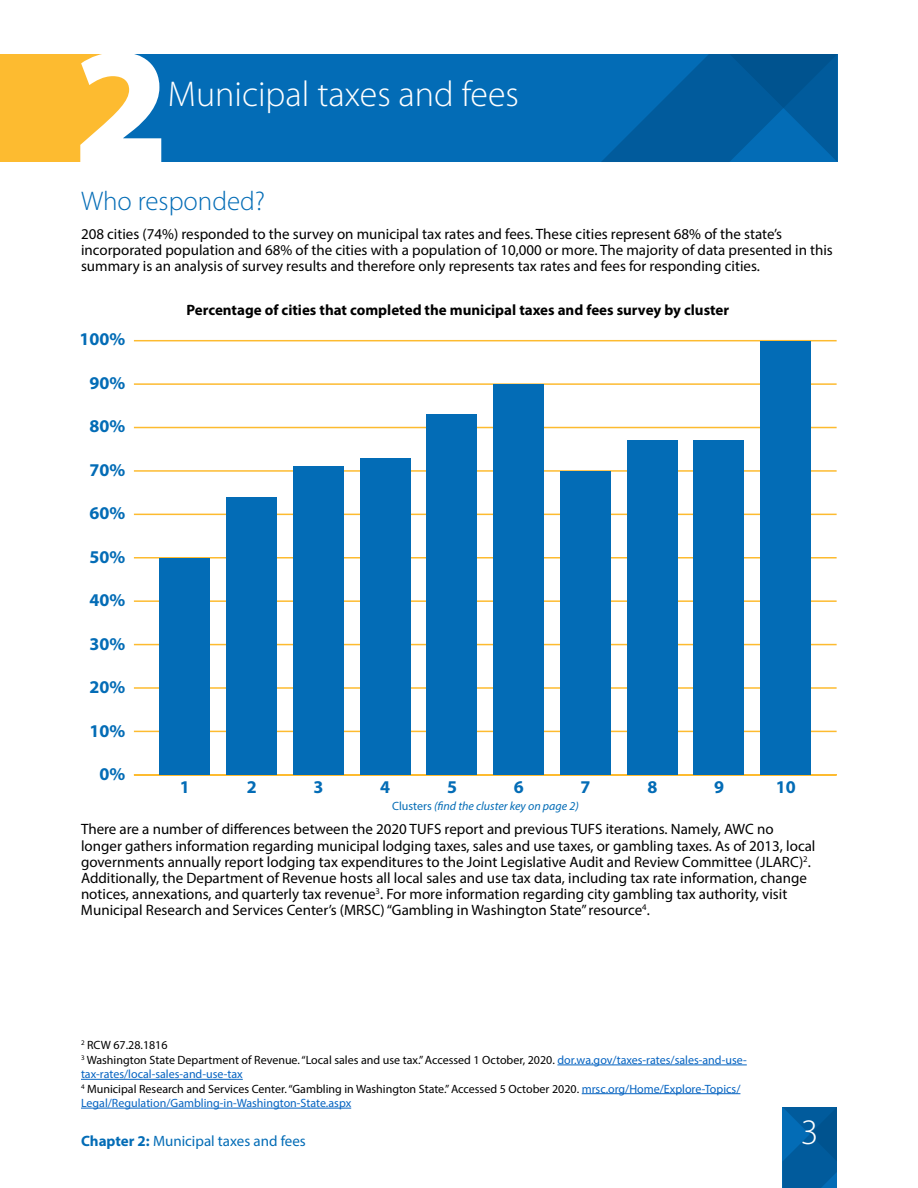
<style>
.page{position:relative;width:918px;height:1188px;background:#fff}
.page>*{position:absolute;margin:0;border:0;box-sizing:border-box;transform-origin:0 0}
.t1{font:900 168.3px "Myriad Pro";color:#fff}
.t2{font:300 36px "Myriad Pro";color:#fff}
.t3{font:300 27px "Myriad Pro";color:#036cb6}
.t4{font:700 18px "Myriad Pro";color:#036cb6}
.t5{font:15px/16.2px "Myriad Pro";color:#000}
.t6{font:700 15px "Myriad Pro";color:#000}
.t7{font:15px "Myriad Pro";color:#036cb6}
.t8{font:12px/14.4px "Myriad Pro";color:#000}
.t9{font:italic 12px "Myriad Pro";color:#036cb6}
.s1{font-style:normal}
.s2{color:#0563c1}
.s3{font-weight:700}
</style>
<div class="page">
<hr style="left:557px;top:1065px;width:190px;height:1px;background:#0563c1">
<hr style="left:81px;top:1079px;width:162px;height:1px;background:#0563c1">
<hr style="left:582px;top:1093px;width:158px;height:1px;background:#0563c1">
<hr style="left:81px;top:1108px;width:270px;height:1px;background:#0563c1">
<svg style="left:782px;top:1107px;width:55px;height:81px;background:#015d9f"></svg>
<div style="left:0;top:54px;width:837px;height:108px;background:#036cb6"></div>
<div style="left:0;top:54px;width:118px;height:108px;background:#fdbb30"></div>
<div style="left:110px;top:72px;width:24px;height:46px;background:#fdbb30"></div>
<svg style="left:601px;top:54px;width:236px;height:108px"></svg>
<hr style="left:134px;top:774px;width:703px;height:2px;background:#fdbb30">
<hr style="left:134px;top:731px;width:703px;height:1px;background:#fdbb30">
<hr style="left:134px;top:687px;width:703px;height:2px;background:#fdbb30">
<hr style="left:134px;top:644px;width:703px;height:1px;background:#fdbb30">
<hr style="left:134px;top:600px;width:703px;height:2px;background:#fdbb30">
<hr style="left:134px;top:557px;width:703px;height:2px;background:#fdbb30">
<hr style="left:134px;top:514px;width:703px;height:1px;background:#fdbb30">
<hr style="left:134px;top:470px;width:703px;height:2px;background:#fdbb30">
<hr style="left:134px;top:427px;width:703px;height:1px;background:#fdbb30">
<hr style="left:134px;top:383px;width:703px;height:2px;background:#fdbb30">
<hr style="left:134px;top:340px;width:703px;height:1px;background:#fdbb30">
<div style="left:761px;top:341px;width:50px;height:434px;background:#036cb6"></div>
<div style="left:694px;top:441px;width:50px;height:334px;background:#036cb6"></div>
<div style="left:627px;top:441px;width:50px;height:334px;background:#036cb6"></div>
<div style="left:560px;top:471px;width:50px;height:304px;background:#036cb6"></div>
<div style="left:494px;top:384px;width:50px;height:391px;background:#036cb6"></div>
<div style="left:427px;top:415px;width:50px;height:360px;background:#036cb6"></div>
<div style="left:360px;top:458px;width:50px;height:317px;background:#036cb6"></div>
<div style="left:293px;top:467px;width:50px;height:308px;background:#036cb6"></div>
<div style="left:227px;top:497px;width:50px;height:278px;background:#036cb6"></div>
<div style="left:160px;top:558px;width:50px;height:217px;background:#036cb6"></div>
<h1 class="t1" style="left:73px;top:-6px;width:98px">2</h1>
<h2 class="t2" style="left:168px;top:74px;width:353px">Municipal taxes and fees</h2>
<h3 class="t3" style="left:81px;top:186px;width:186px">Who responded?</h3>
<p class="t5" style="left:81px;top:225px;width:753px">208 cities (74%) responded to the survey on municipal tax rates and fees. These cities represent 68% of the state’s incorporated population and 68% of the cities with a population of 10,000 or more. The majority of data presented in this summary is an analysis of survey results and therefore only represents tax rates and fees for responding cities.</p>
<p class="t4" style="left:79px;top:327px;width:47px">100%</p>
<p class="t4" style="left:89px;top:371px;width:37px">90%</p>
<p class="t4" style="left:89px;top:414px;width:37px">80%</p>
<p class="t4" style="left:89px;top:458px;width:37px">70%</p>
<p class="t4" style="left:89px;top:501px;width:37px">60%</p>
<p class="t4" style="left:89px;top:545px;width:37px">50%</p>
<p class="t4" style="left:89px;top:588px;width:37px">40%</p>
<p class="t4" style="left:89px;top:632px;width:37px">30%</p>
<p class="t4" style="left:89px;top:675px;width:37px">20%</p>
<p class="t4" style="left:89px;top:719px;width:37px">10%</p>
<p class="t4" style="left:99px;top:762px;width:27px">0%</p>
<p class="t6" style="left:187px;top:300px;width:544px">Percentage of cities that completed the municipal taxes and fees survey by cluster</p>
<p class="t4" style="left:180px;top:776px;width:11px">1</p>
<p class="t4" style="left:247px;top:776px;width:11px">2</p>
<p class="t4" style="left:314px;top:776px;width:11px">3</p>
<p class="t4" style="left:380px;top:776px;width:11px">4</p>
<p class="t4" style="left:447px;top:776px;width:11px">5</p>
<p class="t4" style="left:514px;top:776px;width:11px">6</p>
<p class="t4" style="left:581px;top:776px;width:11px">7</p>
<p class="t4" style="left:647px;top:776px;width:11px">8</p>
<p class="t4" style="left:714px;top:776px;width:11px">9</p>
<p class="t4" style="left:776px;top:776px;width:21px">10</p>
<p class="t9" style="left:392px;top:799px;width:188px"><span class="s1">Clusters</span> (find the cluster key on page 2)</p>
<p class="t5" style="left:81px;top:821px;width:736px">There are a number of differences between the 2020 TUFS report and previous TUFS iterations. Namely, AWC no longer gathers information regarding municipal lodging taxes, sales and use taxes, or gambling taxes. As of 2013, local governments annually report lodging tax expenditures to the Joint Legislative Audit and Review Committee (JLARC)<sup>2</sup>.<br>Additionally, the Department of Revenue hosts all local sales and use tax data, including tax rate information, change notices, annexations, and quarterly tax revenue<sup>3</sup>. For more information regarding city gambling tax authority, visit Municipal Research and Services Center’s (MRSC) “Gambling in Washington State” resource<sup>4</sup>.</p>
<p class="t8" style="left:81px;top:1038px;width:667px"><sup>2</sup> RCW 67.28.1816<br><sup>3</sup> Washington State Department of Revenue. “Local sales and use tax.” Accessed 1 October, 2020. <span class="s2">dor.wa.gov/taxes-rates/sales-and-use&shy;tax-rates/local-sales-and-use-tax<br></span><sup>4</sup> Municipal Research and Services Center. “Gambling in Washington State.” Accessed 5 October 2020. <span class="s2">mrsc.org/Home/Explore-Topics/ Legal/Regulation/Gambling-in-Washington-State.aspx</span></p>
<p class="t7" style="left:81px;top:1131px;width:226px"><span class="s3">Chapter 2:</span> Municipal taxes and fees</p>
<h2 class="t2" style="left:801px;top:1112px;width:19px">3</h2>
</div>
